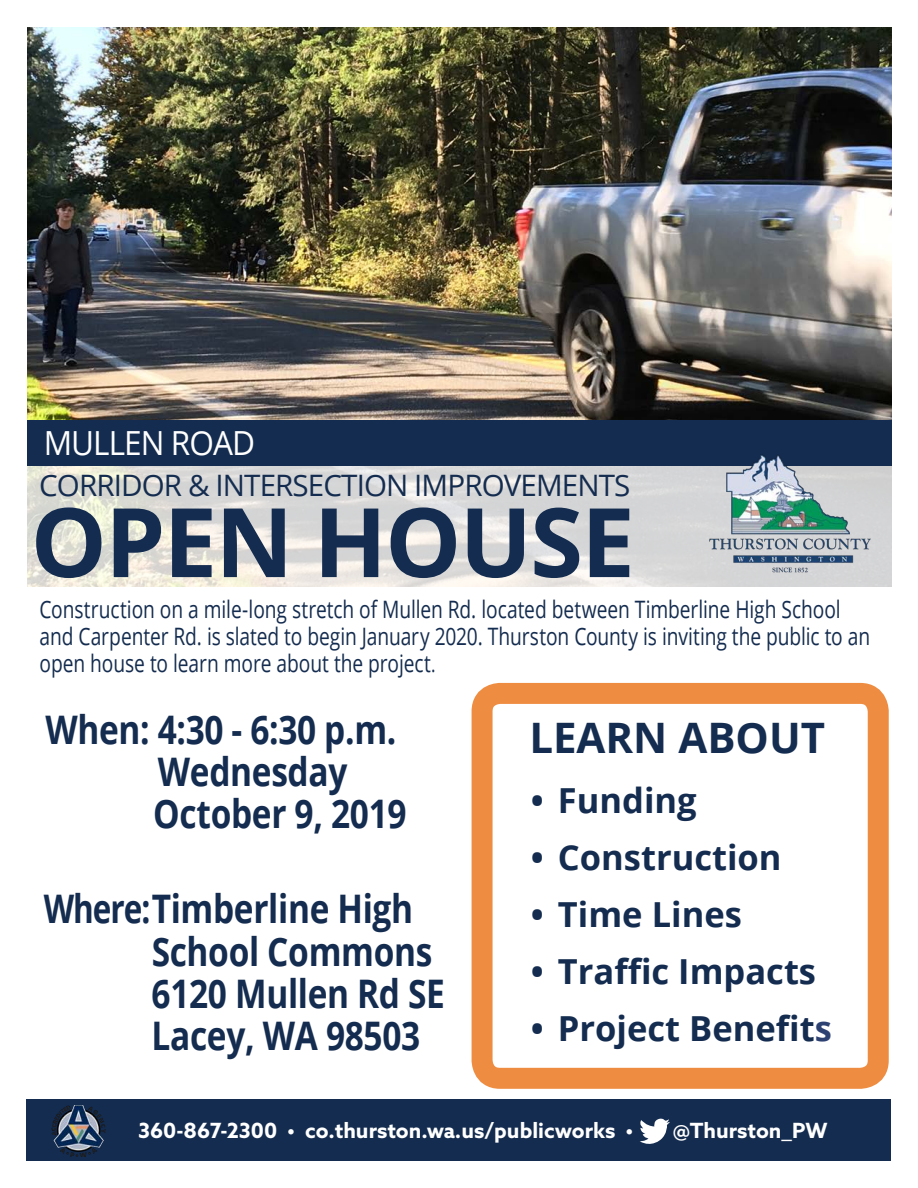
<style>
.page{position:relative;width:918px;height:1188px;background:#fff}
.page>*{position:absolute;margin:0;border:0;box-sizing:border-box;transform-origin:0 0}
.t1{font:700 96px "Open Sans";letter-spacing:-.02em;color:#142c4f}
.t2{font:700 42px "Open Sans";color:#142c4f}
.t3{font:700 39.3px/42.2px "Open Sans";letter-spacing:-.01em;color:#142c4f;scale:.8 1}
.t4{font:700 39.3px/42.2px "Open Sans";letter-spacing:-.01em;color:#142c4f;scale:.85 1}
.t5{font:700 34.5px "Open Sans";color:#142c4f}
.t6{font:33.15px "Open Sans";letter-spacing:-.03em;color:#fff;scale:.95 1}
.t7{font:29.55px "Open Sans";letter-spacing:-.03em;color:#142c4f}
.t8{font:24px/27px "Open Sans";letter-spacing:-.005em;color:#142c4f;scale:.8 1}
.t9{font:700 21px "Azo Sans";color:#fff}
.s1{font-size:21px}
.s2{color:#2d4173}
</style>
<div class="page">
<div style="left:472px;top:683px;width:417px;height:406px;border:21px solid #ee8d42;border-radius:18px"></div>
<img style="left:27px;top:27px;width:865px;height:393px">
<svg style="left:27px;top:466px;width:865px;height:121px;background:#dfdeda"></svg>
<div style="left:27px;top:420px;width:865px;height:46px;background:#142c4f"></div>
<img style="left:709px;top:454px;width:163px;height:121px">
<div style="left:26px;top:1099px;width:865px;height:62px;background:#142c4f"></div>
<img style="left:52px;top:1106px;width:54px;height:50px">
<svg style="left:640px;top:1118px;width:30px;height:26px"></svg>
<p class="t6" style="left:44px;top:421px;width:224px">MULLEN ROAD</p>
<p class="t7" style="left:39px;top:465px;width:593px">CORRIDOR &amp; INTERSECTION IMPROVEMENTS</p>
<p class="t1" style="left:31px;top:474px;width:606px">OPEN HOUSE</p>
<p class="t8" style="left:40px;top:596px;width:1040px">Construction on a mile-long stretch of Mullen Rd. located between Timberline High School and Carpenter Rd. is slated to begin January 2020. Thurston County is inviting the public to an open house to learn more about the project<span class="s1">.</span></p>
<p class="t4" style="left:153px;top:707px;width:299px;text-indent:-108px">When: 4:30 - 6:30 p.m.<br>Wednesday<br>October 9, 2019</p>
<p class="t2" style="left:529px;top:708px;width:297px">LEARN ABOUT</p>
<p class="t5" style="left:531px;top:776px;width:167px">• Funding</p>
<p class="t5" style="left:531px;top:833px;width:252px">• Construction</p>
<p class="t5" style="left:531px;top:890px;width:212px">• Time Lines</p>
<p class="t5" style="left:531px;top:947px;width:287px">• Traffic Impacts</p>
<p class="t5" style="left:531px;top:1004px;width:302px">• Project Benefit<span class="s2">s</span></p>
<p class="t3" style="left:152px;top:887px;width:368px;text-indent:-108px">Where:Timberline High<br>School Commons<br>6120 Mullen Rd SE<br>Lacey, WA 98503</p>
<p class="t9" style="left:138px;top:1117px;width:497px">360-867-2300 • co.thurston.wa.us/publicworks •</p>
<p class="t9" style="left:673px;top:1117px;width:156px">@Thurston_PW</p>
</div>
